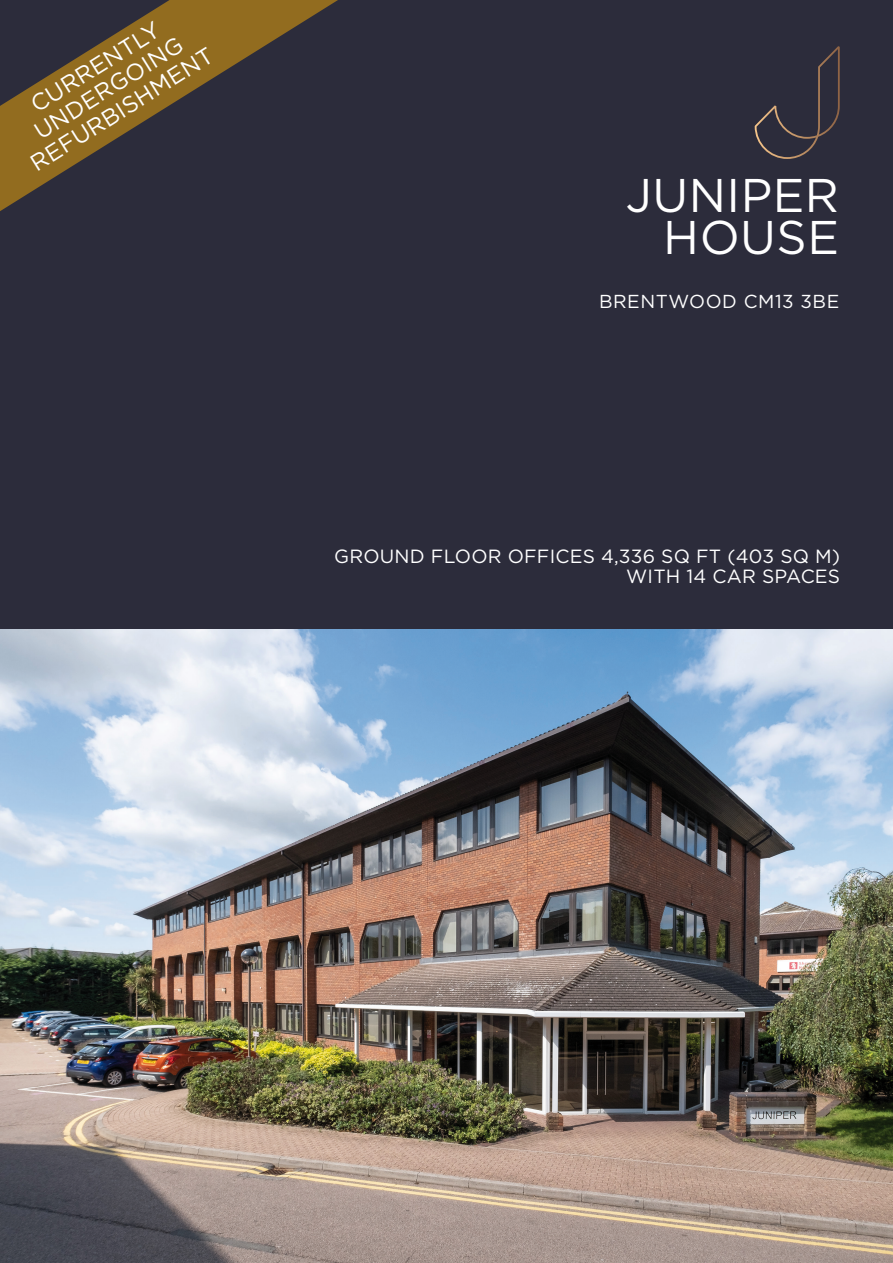
<style>
.page{position:relative;width:893px;height:1263px;background:#fff}
.page>*{position:absolute;margin:0;border:0;box-sizing:border-box;transform-origin:0 0}
.t1{font:47.25px "Gotham";letter-spacing:.01em;color:#fff}
.t2{font:23.25px "Gotham";color:#fff}
.t3{font:19.05px "Gotham";letter-spacing:.01em;color:#fff}
.t4{font:18.75px "Gotham";letter-spacing:.03em;color:#fff}
</style>
<div class="page">
<div style="left:0;top:0;width:893px;height:946px;background:#2c2c3b"></div>
<svg style="left:755px;top:46px;width:85px;height:113px"></svg>
<img style="left:0;top:629px;width:893px;height:634px">
<svg style="left:0;top:0;width:338px;height:211px"></svg>
<p class="t2" style="left:25px;top:93px;width:149px;rotate:-32deg">CURRENTLY</p>
<p class="t2" style="left:29px;top:120px;width:172px;rotate:-32deg">UNDERGOING</p>
<p class="t2" style="left:25px;top:152px;width:212px;rotate:-32deg">REFURBISHMENT</p>
<p class="t1" style="left:626px;top:165px;width:215px">JUNIPER</p>
<p class="t1" style="left:663px;top:207px;width:177px">HOUSE</p>
<p class="t4" style="left:599px;top:290px;width:242px">BRENTWOOD CM13 3BE</p>
<p class="t3" style="left:334px;top:544px;width:507px">GROUND FLOOR OFFICES 4,336 SQ FT (403 SQ M)</p>
<p class="t3" style="left:626px;top:564px;width:215px">WITH 14 CAR SPACES</p>
</div>
